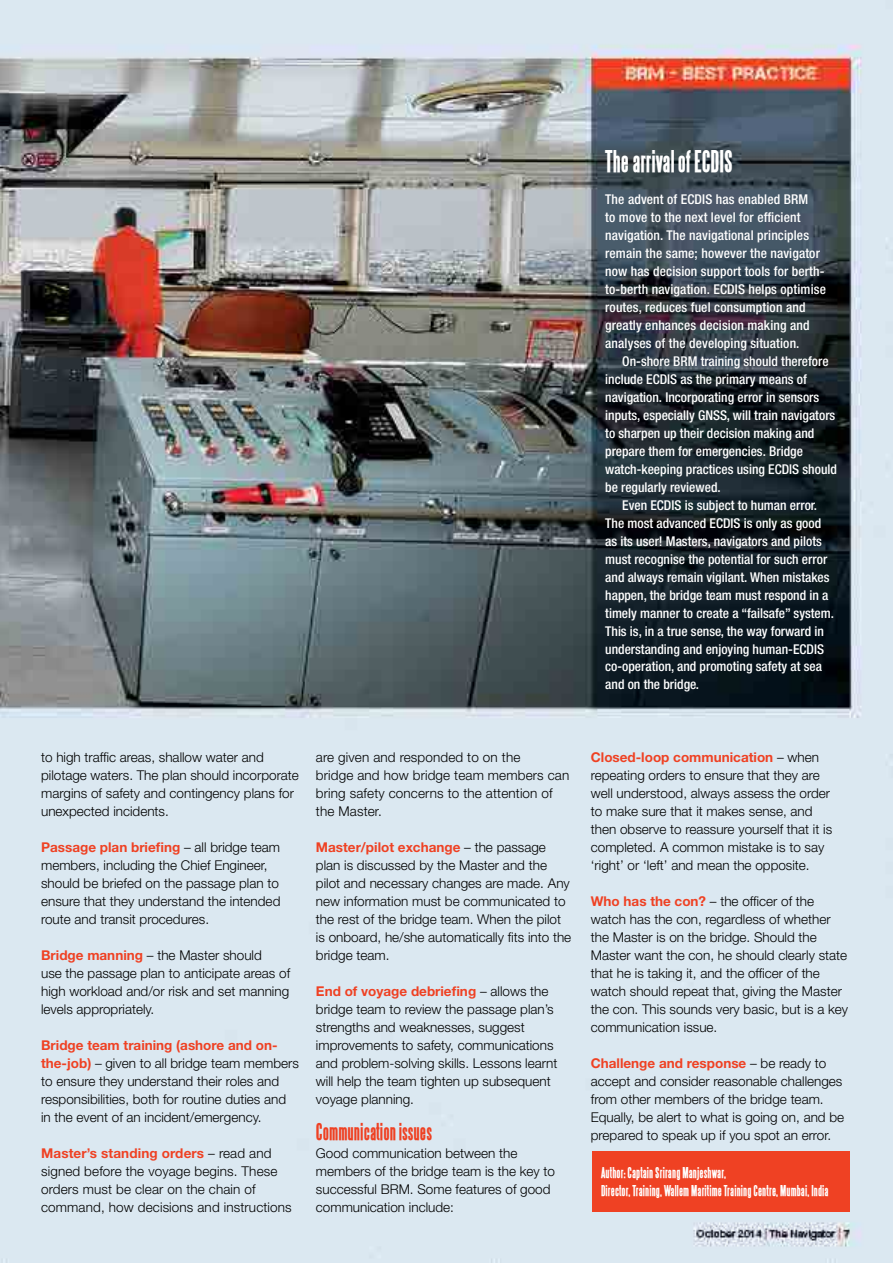
<style>
.page{position:relative;width:893px;height:1263px;background:#fff}
.page>*{position:absolute;margin:0;border:0;box-sizing:border-box;transform-origin:0 0}
.t1{font:700 27px "Steelfish";color:#fff}
.t2{font:700 21px "Steelfish";color:#ef4123}
.t3{font:300 13.5px/18px "Helvetica Neue LT Std";color:#000}
.t4{font:500 condensed 13.5px/18px "Helvetica Neue LT Std";color:#fff}
.t5{font:700 13.5px/18px "Steelfish";letter-spacing:.01em;color:#fff}
.s1{font-weight:700;color:#ef4123}
</style>
<div class="page">
<img style="left:0;top:0;width:893px;height:1263px">
<div style="left:592px;top:1151px;width:258px;height:61px;background:#ef4123"></div>
<h1 class="t1" style="left:605px;top:146px;width:129px">The arrival of ECDIS</h1>
<p class="t4" style="left:605px;top:190px;width:222px">The advent of ECDIS has enabled BRM<br>to move to the next level for efficient navigation. The navigational principles remain the same; however the navigator now has decision support tools for berth&shy;to-berth navigation. ECDIS helps optimise routes, reduces fuel consumption and greatly enhances decision making and analyses of the developing situation.</p>
<p class="t4" style="left:605px;top:352px;width:233px;text-indent:17px">On-shore BRM training should therefore include ECDIS as the primary means of navigation. Incorporating error in sensors inputs, especially GNSS, will train navigators to sharpen up their decision making and prepare them for emergencies. Bridge watch-keeping practices using ECDIS should be regularly reviewed.</p>
<p class="t4" style="left:605px;top:495px;width:230px;text-indent:17px">Even ECDIS is subject to human error.<br>The most advanced ECDIS is only as good as its user! Masters, navigators and pilots must recognise the potential for such error and always remain vigilant. When mistakes happen, the bridge team must respond in a timely manner to create a “failsafe” system.<br>This is, in a true sense, the way forward in understanding and enjoying human-ECDIS co-operation, and promoting safety at sea and on the bridge.</p>
<p class="t3" style="left:41px;top:747px;width:259px">to high traffic areas, shallow water and pilotage waters. The plan should incorporate margins of safety and contingency plans for unexpected incidents.</p>
<p class="t3" style="left:41px;top:837px;width:241px"><span class="s1">Passage plan briefing</span> – all bridge team members, including the Chief Engineer, should be briefed on the passage plan to ensure that they understand the intended route and transit procedures.</p>
<p class="t3" style="left:41px;top:945px;width:251px"><span class="s1">Bridge manning</span> – the Master should<br>use the passage plan to anticipate areas of high workload and/or risk and set manning levels appropriately.</p>
<p class="t3" style="left:41px;top:1035px;width:259px"><span class="s1">Bridge team training (ashore and on&shy;the-job)</span> – given to all bridge team members to ensure they understand their roles and responsibilities, both for routine duties and in the event of an incident/emergency.</p>
<p class="t3" style="left:41px;top:1143px;width:252px"><span class="s1">Master’s standing orders</span> – read and signed before the voyage begins. These orders must be clear on the chain of command, how decisions and instructions</p>
<p class="t3" style="left:316px;top:747px;width:255px">are given and responded to on the<br>bridge and how bridge team members can bring safety concerns to the attention of the Master.</p>
<p class="t3" style="left:316px;top:837px;width:257px"><span class="s1">Master/pilot exchange</span> – the passage plan is discussed by the Master and the pilot and necessary changes are made. Any new information must be communicated to the rest of the bridge team. When the pilot is onboard, he/she automatically fits into the bridge team.</p>
<p class="t3" style="left:316px;top:981px;width:243px"><span class="s1">End of voyage debriefing</span> – allows the bridge team to review the passage plan’s strengths and weaknesses, suggest improvements to safety, communications and problem-solving skills. Lessons learnt will help the team tighten up subsequent voyage planning.</p>
<h2 class="t2" style="left:316px;top:1119px;width:118px">Communication issues</h2>
<p class="t3" style="left:316px;top:1143px;width:241px">Good communication between the members of the bridge team is the key to successful BRM. Some features of good communication include:</p>
<p class="t3" style="left:591px;top:747px;width:243px"><span class="s1">Closed-loop communication</span> – when repeating orders to ensure that they are well understood, always assess the order to make sure that it makes sense, and then observe to reassure yourself that it is completed. A common mistake is to say ‘right’ or ‘left’ and mean the opposite.</p>
<p class="t3" style="left:591px;top:891px;width:259px"><span class="s1">Who has the con?</span> – the officer of the watch has the con, regardless of whether the Master is on the bridge. Should the Master want the con, he should clearly state that he is taking it, and the officer of the watch should repeat that, giving the Master the con. This sounds very basic, but is a key communication issue.</p>
<p class="t3" style="left:591px;top:1053px;width:255px"><span class="s1">Challenge and response</span> – be ready to accept and consider reasonable challenges from other members of the bridge team.<br>Equally, be alert to what is going on, and be prepared to speak up if you spot an error.</p>
<p class="t5" style="left:601px;top:1163px;width:229px">Author: Captain Srirang Manjeshwar,<br>Director, Training, Wallem Maritime Training Centre, Mumbai, India</p>
</div>
